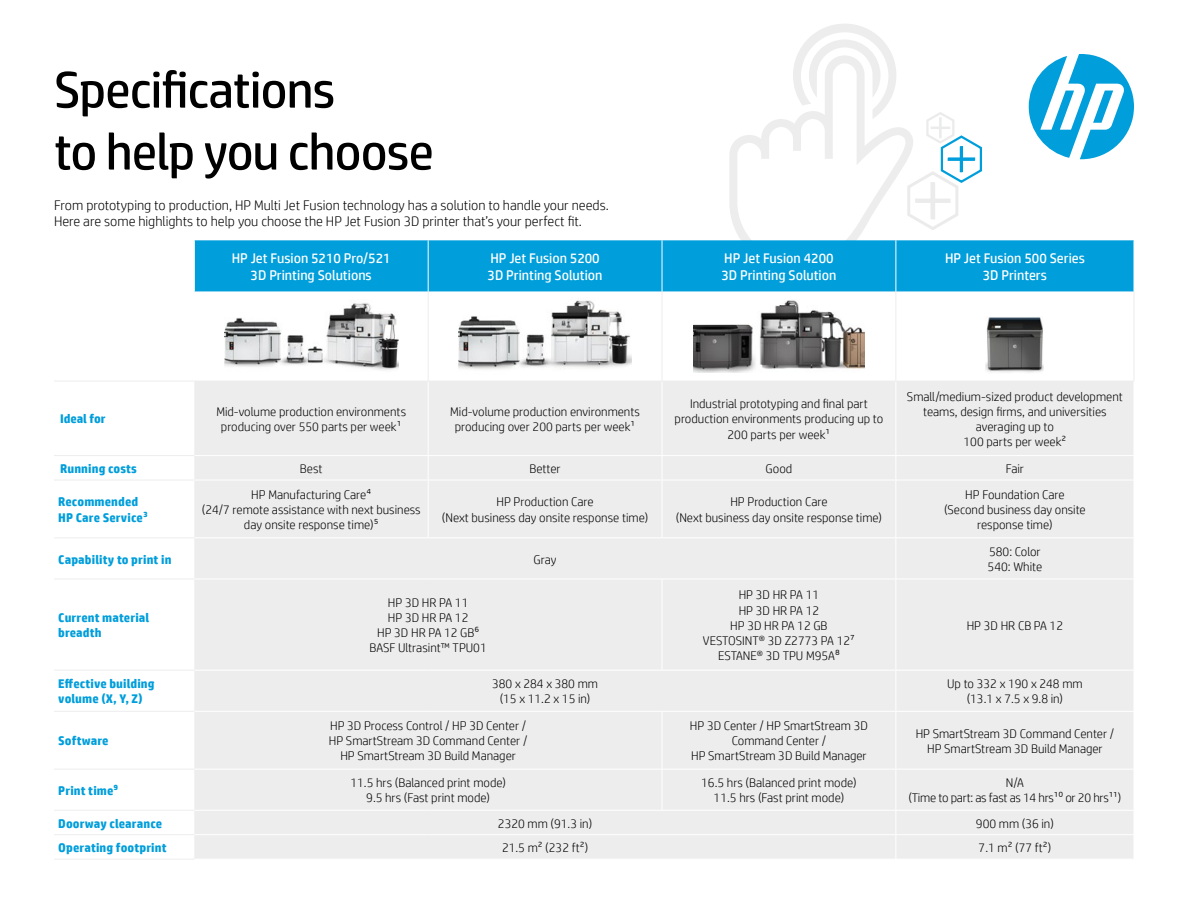
<style>
.page{position:relative;width:1188px;height:918px;background:#fff}
.page>*{position:absolute;margin:0;border:0;box-sizing:border-box;transform-origin:0 0}
.t1{font:51.6px/61.9px "HP Simplified";letter-spacing:-.02em;color:#000}
.t2{font:300 13.95px/16.8px "HP Simplified";color:#000}
.t3{font:13.95px/16.8px "HP Simplified";color:#fff;text-align:center}
.t4{font:300 12.6px/15.1px "HP Simplified";color:#000;text-align:center}
.t5{font:700 12.6px/15.1px "HP Simplified";letter-spacing:.01em;color:#009edb}
.t6{font:300 12.6px/15.1px "HP Simplified";letter-spacing:-.02em;color:#000;text-align:center}
</style>
<div class="page">
<svg style="left:1029px;top:54px;width:105px;height:105px"></svg>
<svg style="left:729px;top:24px;width:253px;height:216px"></svg>
<div style="left:195px;top:240px;width:939px;height:51px;background:#009edb"></div>
<div style="left:194px;top:382px;width:939px;height:98px;background:#ededed"></div>
<div style="left:194px;top:481px;width:939px;height:378px;background:#ededed"></div>
<hr style="left:896px;top:712px;width:1px;height:57px;background:#fff">
<hr style="left:896px;top:711px;width:238px;height:1px;background:#fff">
<hr style="left:896px;top:769px;width:1px;height:41px;background:#fff">
<hr style="left:896px;top:769px;width:238px;height:1px;background:#fff">
<hr style="left:896px;top:810px;width:238px;height:1px;background:#fff">
<hr style="left:428px;top:240px;width:1px;height:51px;background:#fff">
<hr style="left:662px;top:240px;width:1px;height:51px;background:#fff">
<hr style="left:896px;top:240px;width:1px;height:51px;background:#fff">
<hr style="left:428px;top:381px;width:1px;height:74px;background:#fff">
<hr style="left:662px;top:381px;width:1px;height:74px;background:#fff">
<hr style="left:896px;top:381px;width:1px;height:74px;background:#fff">
<hr style="left:194px;top:455px;width:234px;height:1px;background:#fff">
<hr style="left:428px;top:455px;width:234px;height:1px;background:#fff">
<hr style="left:662px;top:455px;width:234px;height:1px;background:#fff">
<hr style="left:896px;top:455px;width:238px;height:1px;background:#fff">
<hr style="left:428px;top:480px;width:1px;height:57px;background:#fff">
<hr style="left:662px;top:480px;width:1px;height:57px;background:#fff">
<hr style="left:896px;top:480px;width:1px;height:57px;background:#fff">
<hr style="left:194px;top:537px;width:234px;height:1px;background:#fff">
<hr style="left:428px;top:537px;width:234px;height:1px;background:#fff">
<hr style="left:662px;top:537px;width:234px;height:1px;background:#fff">
<hr style="left:896px;top:537px;width:238px;height:1px;background:#fff">
<hr style="left:896px;top:538px;width:1px;height:41px;background:#fff">
<hr style="left:194px;top:579px;width:234px;height:1px;background:#fff">
<hr style="left:428px;top:579px;width:234px;height:1px;background:#fff">
<hr style="left:662px;top:579px;width:234px;height:1px;background:#fff">
<hr style="left:662px;top:579px;width:1px;height:91px;background:#fff">
<hr style="left:896px;top:579px;width:238px;height:1px;background:#fff">
<hr style="left:896px;top:579px;width:1px;height:91px;background:#fff">
<hr style="left:194px;top:670px;width:234px;height:1px;background:#fff">
<hr style="left:428px;top:670px;width:234px;height:1px;background:#fff">
<hr style="left:662px;top:670px;width:234px;height:1px;background:#fff">
<hr style="left:896px;top:670px;width:238px;height:1px;background:#fff">
<hr style="left:896px;top:671px;width:1px;height:40px;background:#fff">
<hr style="left:194px;top:711px;width:234px;height:1px;background:#fff">
<hr style="left:428px;top:711px;width:234px;height:1px;background:#fff">
<hr style="left:662px;top:711px;width:234px;height:1px;background:#fff">
<hr style="left:662px;top:712px;width:1px;height:57px;background:#fff">
<hr style="left:194px;top:769px;width:234px;height:1px;background:#fff">
<hr style="left:428px;top:769px;width:234px;height:1px;background:#fff">
<hr style="left:662px;top:769px;width:234px;height:1px;background:#fff">
<hr style="left:662px;top:769px;width:1px;height:41px;background:#fff">
<hr style="left:194px;top:810px;width:234px;height:1px;background:#fff">
<hr style="left:428px;top:810px;width:234px;height:1px;background:#fff">
<hr style="left:662px;top:810px;width:234px;height:1px;background:#fff">
<hr style="left:194px;top:834px;width:234px;height:1px;background:#fff">
<hr style="left:428px;top:834px;width:234px;height:1px;background:#fff">
<hr style="left:662px;top:834px;width:234px;height:1px;background:#fff">
<hr style="left:896px;top:834px;width:238px;height:1px;background:#fff">
<svg style="left:896px;top:811px;width:1px;height:48px"></svg>
<svg style="left:428px;top:456px;width:1px;height:24px"></svg>
<svg style="left:662px;top:456px;width:1px;height:24px"></svg>
<svg style="left:896px;top:456px;width:1px;height:24px"></svg>
<hr style="left:54px;top:455px;width:140px;height:1px;background:#ededed">
<hr style="left:54px;top:480px;width:140px;height:1px;background:#ededed">
<hr style="left:54px;top:538px;width:140px;height:1px;background:#ededed">
<hr style="left:54px;top:579px;width:140px;height:1px;background:#ededed">
<hr style="left:54px;top:670px;width:140px;height:1px;background:#ededed">
<hr style="left:54px;top:711px;width:140px;height:1px;background:#ededed">
<hr style="left:54px;top:769px;width:140px;height:1px;background:#ededed">
<hr style="left:54px;top:810px;width:140px;height:1px;background:#ededed">
<hr style="left:54px;top:834px;width:140px;height:1px;background:#ededed">
<hr style="left:54px;top:381px;width:140px;height:1px;background:#ededed">
<hr style="left:194px;top:381px;width:234px;height:1px;background:#ededed">
<hr style="left:428px;top:381px;width:234px;height:1px;background:#ededed">
<hr style="left:662px;top:381px;width:234px;height:1px;background:#ededed">
<hr style="left:896px;top:381px;width:238px;height:1px;background:#ededed">
<hr style="left:428px;top:291px;width:1px;height:90px;background:#ededed">
<hr style="left:662px;top:291px;width:1px;height:90px;background:#ededed">
<hr style="left:896px;top:291px;width:1px;height:90px;background:#ededed">
<hr style="left:1134px;top:291px;width:1px;height:90px;background:#ededed">
<hr style="left:54px;top:859px;width:140px;height:1px;background:#ededed">
<img style="left:224px;top:303px;width:174px;height:68px">
<img style="left:458px;top:300px;width:174px;height:70px">
<img style="left:693px;top:300px;width:172px;height:73px">
<img style="left:986px;top:317px;width:58px;height:56px">
<h1 class="t1" style="left:54px;top:58px;width:382px">Specifications<br>to help you choose</h1>
<p class="t2" style="left:54px;top:196px;width:556px">From prototyping to production, HP Multi Jet Fusion technology has a solution to handle your needs.<br>Here are some highlights to help you choose the HP Jet Fusion 3D printer that’s your perfect fit.</p>
<p class="t3" style="left:232px;top:250px;width:160px">HP Jet Fusion 5210 Pro/521<br>3D Printing Solutions</p>
<p class="t3" style="left:488px;top:250px;width:117px;text-align:left">HP Jet Fusion 5200<br>3D Printing Solution</p>
<p class="t3" style="left:721px;top:250px;width:117px;text-align:left">HP Jet Fusion 4200<br>3D Printing Solution</p>
<p class="t3" style="left:945px;top:250px;width:141px">HP Jet Fusion 500 Series<br>3D Printers</p>
<p class="t5" style="left:60px;top:412px;width:47px">Ideal for</p>
<p class="t4" style="left:216px;top:404px;width:191px">Mid-volume production environments producing over 550 parts per week1</p>
<p class="t4" style="left:450px;top:404px;width:191px">Mid-volume production environments producing over 200 parts per week1</p>
<p class="t4" style="left:675px;top:396px;width:210px">Industrial prototyping and final part production environments producing up to<br>200 parts per week1</p>
<p class="t4" style="left:907px;top:388px;width:218px">Small/medium-sized product development teams, design firms, and universities averaging up to<br>100 parts per week2</p>
<p class="t5" style="left:60px;top:461px;width:78px">Running costs</p>
<p class="t4" style="left:300px;top:461px;width:24px">Best</p>
<p class="t4" style="left:529px;top:461px;width:33px">Better</p>
<p class="t4" style="left:766px;top:461px;width:28px">Good</p>
<p class="t4" style="left:1006px;top:461px;width:20px">Fair</p>
<p class="t5" style="left:58px;top:495px;width:91px">Recommended<br>HP Care Service3</p>
<p class="t4" style="left:202px;top:487px;width:220px">HP Manufacturing Care4<br>(24/7 remote assistance with next business day onsite response time)5</p>
<p class="t4" style="left:442px;top:494px;width:208px">HP Production Care<br>(Next business day onsite response time)</p>
<p class="t4" style="left:676px;top:494px;width:208px">HP Production Care<br>(Next business day onsite response time)</p>
<p class="t4" style="left:944px;top:487px;width:143px">HP Foundation Care (Second business day onsite response time)</p>
<p class="t5" style="left:58px;top:552px;width:115px">Capability to print in</p>
<p class="t4" style="left:534px;top:551px;width:25px">Gray</p>
<p class="t4" style="left:988px;top:544px;width:56px;text-align:left">580: Color<br>540: White</p>
<p class="t5" style="left:58px;top:610px;width:93px">Current material breadth</p>
<p class="t4" style="left:370px;top:595px;width:119px">HP 3D HR PA 11<br>HP 3D HR PA 12<br>HP 3D HR PA 12 GB6<br>BASF Ultrasint™ TPU01</p>
<p class="t4" style="left:703px;top:587px;width:154px">HP 3D HR PA 11<br>HP 3D HR PA 12<br>HP 3D HR PA 12 GB<br>VESTOSINT® 3D Z2773 PA 127<br>ESTANE® 3D TPU M95A8</p>
<p class="t4" style="left:967px;top:617px;width:98px">HP 3D HR CB PA 12</p>
<p class="t5" style="left:58px;top:676px;width:98px">Effective building volume (X, Y, Z)</p>
<p class="t4" style="left:492px;top:676px;width:107px">380 x 284 x 380 mm (15 x 11.2 x 15 in)</p>
<p class="t4" style="left:947px;top:676px;width:137px">Up to 332 x 190 x 248 mm (13.1 x 7.5 x 9.8 in)</p>
<p class="t5" style="left:58px;top:733px;width:52px">Software</p>
<p class="t4" style="left:329px;top:718px;width:200px">HP 3D Process Control / HP 3D Center /<br>HP SmartStream 3D Command Center /<br>HP SmartStream 3D Build Manager</p>
<p class="t4" style="left:690px;top:718px;width:180px">HP 3D Center / HP SmartStream 3D<br>Command Center /<br>HP SmartStream 3D Build Manager</p>
<p class="t4" style="left:916px;top:725px;width:200px">HP SmartStream 3D Command Center /<br>HP SmartStream 3D Build Manager</p>
<p class="t5" style="left:58px;top:783px;width:62px">Print time9</p>
<p class="t4" style="left:350px;top:775px;width:157px">11.5 hrs (Balanced print mode)<br>9.5 hrs (Fast print mode)</p>
<p class="t4" style="left:701px;top:775px;width:157px">16.5 hrs (Balanced print mode)<br>11.5 hrs (Fast print mode)</p>
<p class="t6" style="left:909px;top:775px;width:214px">N/A<br>(Time to part: as fast as 14 hrs10 or 20 hrs11)</p>
<p class="t5" style="left:58px;top:816px;width:105px">Doorway clearance</p>
<p class="t4" style="left:498px;top:815px;width:96px">2320 mm (91.3 in)</p>
<p class="t4" style="left:976px;top:815px;width:79px">900 mm (36 in)</p>
<p class="t5" style="left:58px;top:840px;width:110px">Operating footprint</p>
<p class="t4" style="left:502px;top:840px;width:88px">21.5 m2 (232 ft2)</p>
<p class="t4" style="left:979px;top:840px;width:74px">7.1 m2 (77 ft2)</p>
</div>
